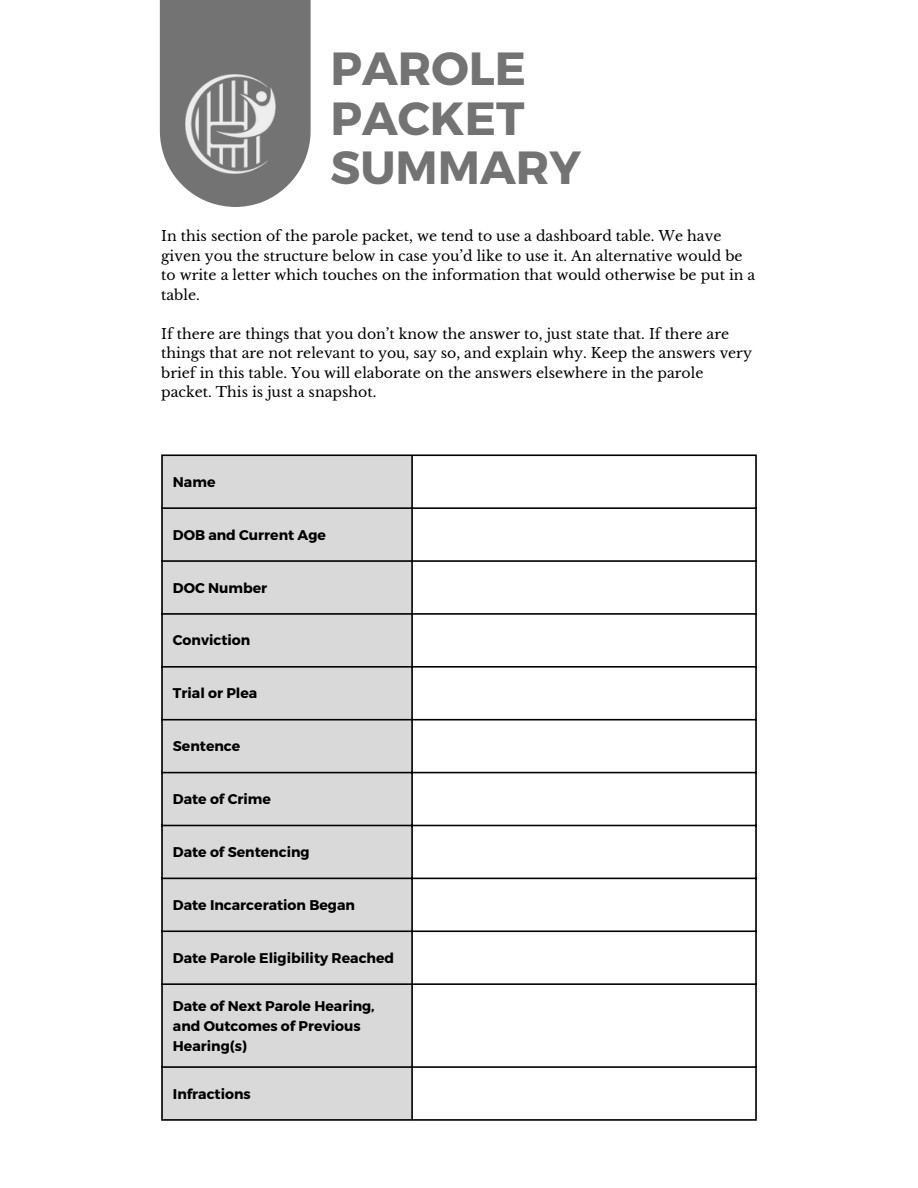
<style>
.page{position:relative;width:918px;height:1188px;background:#fff}
.page>*{position:absolute;margin:0;border:0;box-sizing:border-box;transform-origin:0 0}
.t1{font:700 46.5px/49.1px "Montserrat";color:#737373}
.t2{font:14.1px/19.5px "Libre Baskerville";color:#000}
.t3{font:700 14.1px/19.5px "Montserrat";color:#000}
</style>
<div class="page">
<svg style="left:160px;top:0;width:151px;height:207px;background:#838383"></svg>
<img style="left:186px;top:74px;width:99px;height:99px">
<div style="left:163px;top:456px;width:248px;height:663px;background:#d9d9d9"></div>
<hr style="left:161px;top:456px;width:2px;height:663px;background:#000">
<hr style="left:411px;top:456px;width:2px;height:663px;background:#000">
<hr style="left:755px;top:456px;width:2px;height:663px;background:#000">
<hr style="left:161px;top:454px;width:596px;height:2px;background:#000">
<hr style="left:161px;top:507px;width:596px;height:2px;background:#000">
<hr style="left:161px;top:560px;width:596px;height:2px;background:#000">
<hr style="left:161px;top:613px;width:596px;height:2px;background:#000">
<hr style="left:161px;top:666px;width:596px;height:2px;background:#000">
<hr style="left:161px;top:719px;width:596px;height:2px;background:#000">
<hr style="left:161px;top:772px;width:596px;height:1px;background:#000">
<hr style="left:161px;top:825px;width:596px;height:1px;background:#000">
<hr style="left:161px;top:878px;width:596px;height:1px;background:#000">
<hr style="left:161px;top:930px;width:596px;height:2px;background:#000">
<hr style="left:161px;top:983px;width:596px;height:2px;background:#000">
<hr style="left:161px;top:1066px;width:596px;height:2px;background:#000">
<hr style="left:161px;top:1119px;width:596px;height:2px;background:#000">
<h1 class="t1" style="left:330px;top:42px;width:252px">PAROLE<br>PACKET<br>SUMMARY</h1>
<p class="t2" style="left:161px;top:226px;width:596px">In this section of the parole packet, we tend to use a dashboard table. We have given you the structure below in case you’d like to use it. An alternative would be to write a letter which touches on the information that would otherwise be put in a table.</p>
<p class="t2" style="left:161px;top:324px;width:592px">If there are things that you don’t know the answer to, just state that. If there are things that are not relevant to you, say so, and explain why. Keep the answers very brief in this table. You will elaborate on the answers elsewhere in the parole packet. This is just a snapshot.</p>
<p class="t3" style="left:173px;top:471px;width:44px">Name</p>
<p class="t3" style="left:173px;top:524px;width:155px">DOB and Current Age</p>
<p class="t3" style="left:173px;top:577px;width:96px">DOC Number</p>
<p class="t3" style="left:173px;top:630px;width:79px">Conviction</p>
<p class="t3" style="left:173px;top:683px;width:86px">Trial or Plea</p>
<p class="t3" style="left:173px;top:736px;width:69px">Sentence</p>
<p class="t3" style="left:173px;top:789px;width:99px">Date of Crime</p>
<p class="t3" style="left:173px;top:842px;width:138px">Date of Sentencing</p>
<p class="t3" style="left:173px;top:894px;width:184px">Date Incarceration Began</p>
<p class="t3" style="left:173px;top:947px;width:223px">Date Parole Eligibility Reached</p>
<p class="t3" style="left:173px;top:996px;width:203px">Date of Next Parole Hearing, and Outcomes of Previous<br>Hearing(s)</p>
<p class="t3" style="left:173px;top:1083px;width:79px">Infractions</p>
</div>
